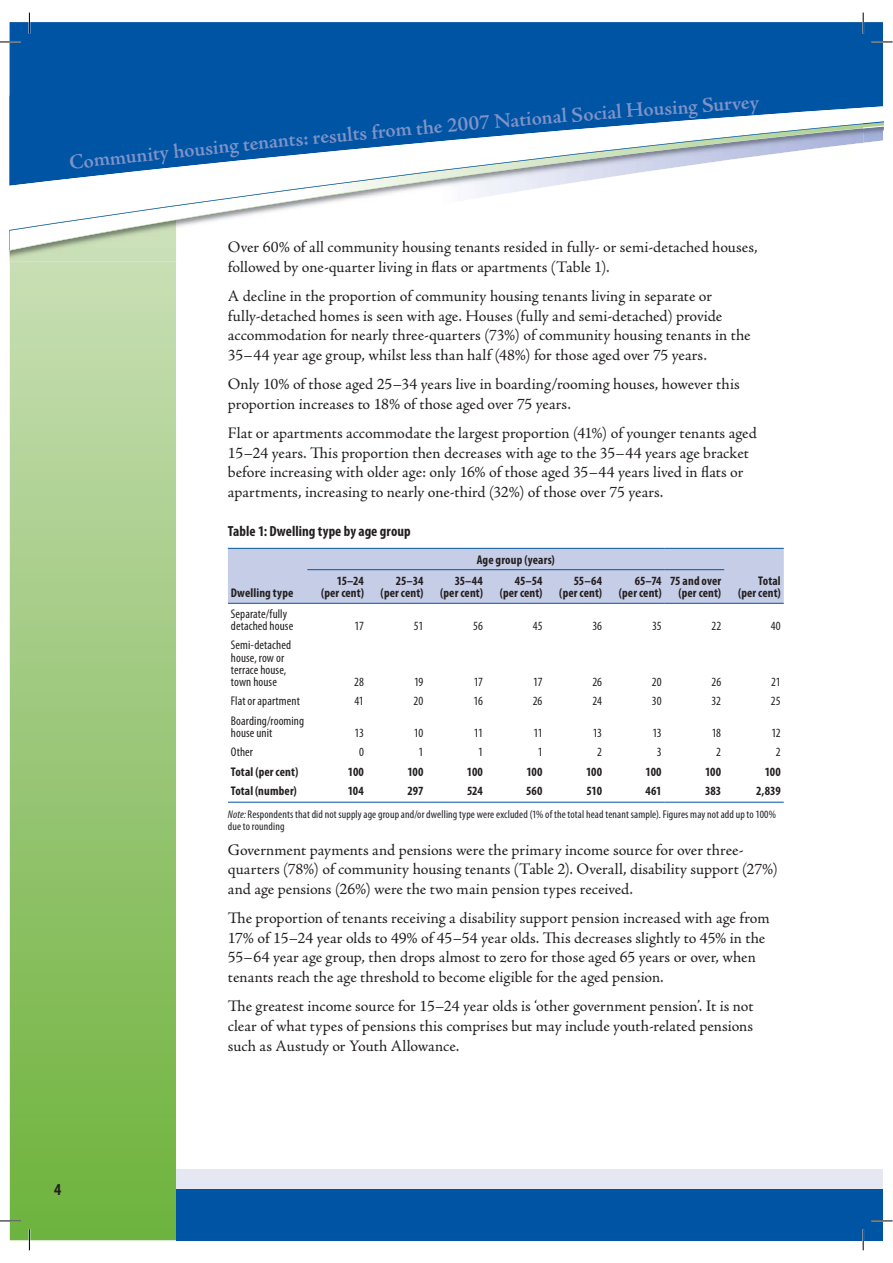
<style>
.page{position:relative;width:893px;height:1263px;background:#fff}
.page>*{position:absolute;margin:0;border:0;box-sizing:border-box;transform-origin:0 0}
.t1{font:600 21px "Adobe Jenson Pro";color:#8093c8}
.t2{font:700 condensed 16.8px "Myriad Pro";color:#231f20}
.t3{font:16.05px/19.6px "Adobe Jenson Pro";color:#231f20}
.t4{font:700 condensed 14.7px "Myriad Pro";letter-spacing:.005em;color:#231f20}
.t5{font:700 condensed 12.6px/12.3px "Myriad Pro";letter-spacing:.01em;color:#231f20;text-align:right}
.t6{font:condensed 12.6px/12.3px "Myriad Pro";letter-spacing:.01em;color:#231f20}
.t7{font:condensed 11.25px/12.3px "Myriad Pro";letter-spacing:.01em;color:#231f20}
.s1{font-style:italic}
</style>
<div class="page">
<div style="left:176px;top:1169px;width:687px;height:20px;background:#e5e7f3"></div>
<div style="left:176px;top:1189px;width:687px;height:52px;background:#0054a4"></div>
<div style="left:10px;top:22px;width:853px;height:164px;background:#0054a4"></div>
<svg style="left:10px;top:262px;width:166px;height:979px;background:#9ac777"></svg>
<svg style="left:10px;top:231px;width:166px;height:21px;fill:#cbe0b9"></svg>
<svg style="left:10px;top:107px;width:853px;height:124px;fill:#fff"></svg>
<div style="left:863px;top:1169px;width:20px;height:20px;background:#e5e7f3"></div>
<div style="left:863px;top:1189px;width:20px;height:52px;background:#0054a4"></div>
<div style="left:863px;top:22px;width:20px;height:86px;background:#0054a4"></div>
<svg style="left:863px;top:106px;width:20px;height:37px"></svg>
<div style="left:228px;top:549px;width:556px;height:54px;background:#c6cde7"></div>
<svg style="left:228px;top:801px;width:556px;height:1px"></svg>
<hr style="left:307px;top:569px;width:358px;height:1px;background:#0054a4">
<hr style="left:665px;top:569px;width:59px;height:1px;background:#0054a4">
<hr style="left:228px;top:802px;width:437px;height:1px;background:#0054a4">
<hr style="left:665px;top:802px;width:119px;height:1px;background:#0054a4">
<hr style="left:228px;top:548px;width:437px;height:1px;background:#0054a4">
<hr style="left:665px;top:548px;width:119px;height:1px;background:#0054a4">
<hr style="left:228px;top:603px;width:437px;height:1px;background:#0054a4">
<hr style="left:665px;top:603px;width:119px;height:1px;background:#0054a4">
<hr style="left:0;top:41px;width:21px;height:2px;background:#fff">
<hr style="left:871px;top:41px;width:21px;height:2px;background:#fff">
<hr style="left:0;top:1220px;width:21px;height:2px;background:#fff">
<hr style="left:871px;top:1220px;width:21px;height:2px;background:#fff">
<hr style="left:862px;top:13px;width:2px;height:21px;background:#fff">
<hr style="left:862px;top:1229px;width:2px;height:21px;background:#fff">
<svg style="left:0;top:42px;width:21px;height:1px"></svg>
<svg style="left:871px;top:42px;width:21px;height:1px"></svg>
<svg style="left:0;top:1221px;width:21px;height:1px"></svg>
<svg style="left:871px;top:1221px;width:21px;height:1px"></svg>
<svg style="left:29px;top:13px;width:1px;height:21px"></svg>
<svg style="left:29px;top:1229px;width:1px;height:21px"></svg>
<svg style="left:863px;top:13px;width:1px;height:21px"></svg>
<svg style="left:863px;top:1229px;width:1px;height:21px"></svg>
<h1 class="t1" style="left:287px;top:126px;width:281px;rotate:-5deg">ts: results from the 2007 National</h1>
<h1 class="t1" style="left:570px;top:102px;width:189px;rotate:-4deg">Social Housing Survey</h1>
<h1 class="t1" style="left:68px;top:150px;width:222px;rotate:-6deg">Community housing tenan</h1>
<p class="t3" style="left:228px;top:238px;width:531px">Over 60% of all community housing tenants resided in fully- or semi-detached houses, followed by one-quarter living in flats or apartments (Table 1).</p>
<p class="t3" style="left:228px;top:287px;width:524px">A decline in the proportion of community housing tenants living in separate or fully-detached homes is seen with age. Houses (fully and semi-detached) provide accommodation for nearly three-quarters (73%) of community housing tenants in the 35–44 year age group, whilst less than half (48%) for those aged over 75 years.</p>
<p class="t3" style="left:228px;top:375px;width:513px">Only 10% of those aged 25–34 years live in boarding/rooming houses, however this proportion increases to 18% of those aged over 75 years.</p>
<p class="t3" style="left:228px;top:424px;width:530px">Flat or apartments accommodate the largest proportion (41%) of younger tenants aged 15 –24 years. This proportion then decreases with age to the 35–44 years age bracket before increasing with older age: only 16% of those aged 35–44 years lived in flats or apartments, increasing to nearly one-third (32%) of those over 75 years.</p>
<p class="t4" style="left:228px;top:524px;width:184px">Table 1: Dwelling type by age group</p>
<p class="t5" style="left:231px;top:588px;width:64px">Dwelling type</p>
<p class="t6" style="left:231px;top:608px;width:64px">Separate/fully detached house</p>
<p class="t6" style="left:231px;top:640px;width:62px">Semi-detached house, row or terrace house, town house</p>
<p class="t5" style="left:477px;top:554px;width:79px">Age group (years)</p>
<p class="t5" style="left:321px;top:576px;width:44px">15–24 (per cent)</p>
<p class="t5" style="left:381px;top:576px;width:44px">25–34 (per cent)</p>
<p class="t5" style="left:440px;top:576px;width:44px">35–44 (per cent)</p>
<p class="t5" style="left:500px;top:576px;width:44px">45–54 (per cent)</p>
<p class="t5" style="left:559px;top:576px;width:44px">55–64 (per cent)</p>
<p class="t5" style="left:619px;top:576px;width:44px">65–74 (per cent)</p>
<p class="t5" style="left:670px;top:576px;width:53px">75 and over (per cent)</p>
<p class="t5" style="left:738px;top:576px;width:44px">Total (per cent)</p>
<p class="t6" style="left:355px;top:621px;width:11px">17</p>
<p class="t6" style="left:414px;top:621px;width:11px">51</p>
<p class="t6" style="left:473px;top:621px;width:11px">56</p>
<p class="t6" style="left:533px;top:621px;width:11px">45</p>
<p class="t6" style="left:592px;top:621px;width:11px">36</p>
<p class="t6" style="left:652px;top:621px;width:11px">35</p>
<p class="t6" style="left:711px;top:621px;width:11px">22</p>
<p class="t6" style="left:771px;top:621px;width:11px">40</p>
<p class="t6" style="left:354px;top:677px;width:11px">28</p>
<p class="t6" style="left:414px;top:677px;width:11px">19</p>
<p class="t6" style="left:474px;top:677px;width:11px">17</p>
<p class="t6" style="left:533px;top:677px;width:11px">17</p>
<p class="t6" style="left:592px;top:677px;width:11px">26</p>
<p class="t6" style="left:652px;top:677px;width:11px">20</p>
<p class="t6" style="left:711px;top:677px;width:11px">26</p>
<p class="t6" style="left:771px;top:677px;width:11px">21</p>
<p class="t6" style="left:231px;top:696px;width:71px">Flat or apartment</p>
<p class="t6" style="left:354px;top:696px;width:11px">41</p>
<p class="t6" style="left:414px;top:696px;width:11px">20</p>
<p class="t6" style="left:473px;top:696px;width:11px">16</p>
<p class="t6" style="left:533px;top:696px;width:11px">26</p>
<p class="t6" style="left:593px;top:696px;width:11px">24</p>
<p class="t6" style="left:652px;top:696px;width:11px">30</p>
<p class="t6" style="left:712px;top:696px;width:11px">32</p>
<p class="t6" style="left:771px;top:696px;width:11px">25</p>
<p class="t6" style="left:231px;top:716px;width:75px">Boarding/rooming house unit</p>
<p class="t6" style="left:354px;top:728px;width:11px">13</p>
<p class="t6" style="left:414px;top:728px;width:11px">10</p>
<p class="t6" style="left:474px;top:728px;width:11px">11</p>
<p class="t6" style="left:533px;top:728px;width:11px">11</p>
<p class="t6" style="left:593px;top:728px;width:11px">13</p>
<p class="t6" style="left:652px;top:728px;width:11px">13</p>
<p class="t6" style="left:712px;top:728px;width:11px">18</p>
<p class="t6" style="left:771px;top:728px;width:11px">12</p>
<p class="t6" style="left:231px;top:747px;width:24px">Other</p>
<p class="t6" style="left:359px;top:747px;width:6px">0</p>
<p class="t6" style="left:418px;top:747px;width:6px">1</p>
<p class="t6" style="left:478px;top:747px;width:6px">1</p>
<p class="t6" style="left:538px;top:747px;width:6px">1</p>
<p class="t6" style="left:597px;top:747px;width:6px">2</p>
<p class="t6" style="left:657px;top:747px;width:6px">3</p>
<p class="t6" style="left:716px;top:747px;width:6px">2</p>
<p class="t6" style="left:776px;top:747px;width:6px">2</p>
<p class="t5" style="left:231px;top:767px;width:69px">Total (per cent)</p>
<p class="t5" style="left:348px;top:767px;width:18px">100</p>
<p class="t5" style="left:407px;top:767px;width:18px">100</p>
<p class="t5" style="left:467px;top:767px;width:18px">100</p>
<p class="t5" style="left:526px;top:767px;width:18px">100</p>
<p class="t5" style="left:586px;top:767px;width:18px">100</p>
<p class="t5" style="left:645px;top:767px;width:18px">100</p>
<p class="t5" style="left:705px;top:767px;width:18px">100</p>
<p class="t5" style="left:765px;top:767px;width:18px">100</p>
<p class="t5" style="left:231px;top:786px;width:68px">Total (number)</p>
<p class="t5" style="left:348px;top:786px;width:18px">104</p>
<p class="t5" style="left:407px;top:786px;width:18px">297</p>
<p class="t5" style="left:467px;top:786px;width:17px">524</p>
<p class="t5" style="left:526px;top:786px;width:18px">560</p>
<p class="t5" style="left:586px;top:786px;width:17px">510</p>
<p class="t5" style="left:645px;top:786px;width:18px">461</p>
<p class="t5" style="left:705px;top:786px;width:18px">383</p>
<p class="t5" style="left:756px;top:786px;width:26px">2,839</p>
<p class="t7" style="left:228px;top:809px;width:550px"><span class="s1">Note:</span> Respondents that did not supply age group and/or dwelling type were excluded (1% of the total head tenant sample). Figures may not add up to 100% due to rounding</p>
<p class="t3" style="left:228px;top:841px;width:551px">Government payments and pensions were the primary income source for over three&shy;quarters (78%) of community housing tenants (Table 2). Overall, disability support (27%) and age pensions (26%) were the two main pension types received.</p>
<p class="t3" style="left:228px;top:909px;width:543px">The proportion of tenants receiving a disability support pension increased with age from 17% of 15–24 year olds to 49% of 45–54 year olds. This decreases slightly to 45% in the 55 –64 year age group, then drops almost to zero for those aged 65 years or over, when tenants reach the age threshold to become eligible for the aged pension.</p>
<p class="t3" style="left:228px;top:998px;width:527px;text-align:justify">The greatest income source for 15 –24 year olds is ‘other government pension’. It is not clear of what types of pensions this comprises but may include youth-related pensions such as Austudy or Youth Allowance.</p>
<p class="t2" style="left:54px;top:1182px;width:9px">4</p>
</div>
